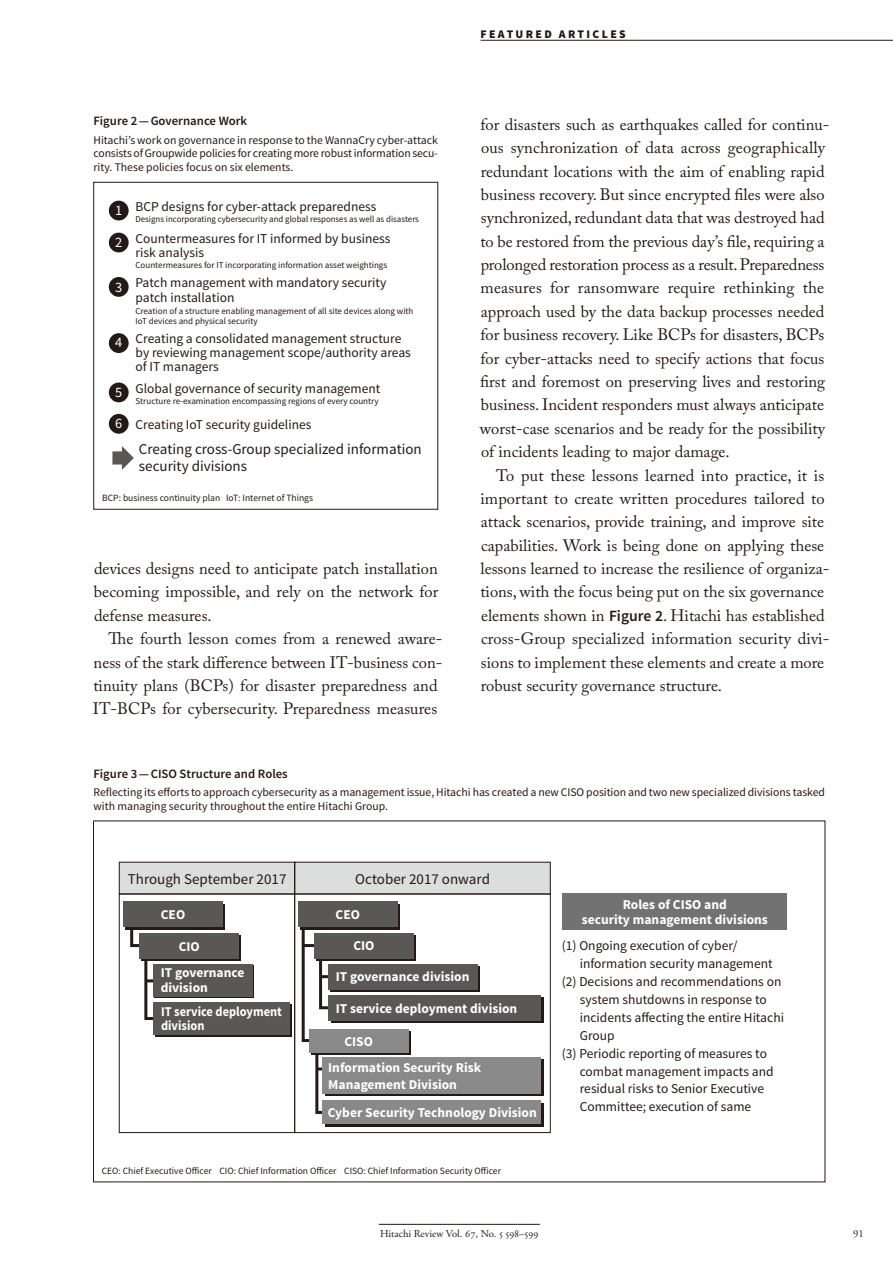
<style>
.page{position:relative;width:893px;height:1263px;background:#fff}
.page>*{position:absolute;margin:0;border:0;box-sizing:border-box;transform-origin:0 0}
.t1{font:16.5px/23.4px "Adobe Caslon Pro";color:#231916}
.t2{font:15px/16.5px "Source Sans Pro";color:#231916}
.t3{font:14.4px/31.3px "Source Sans Pro";color:#fff}
.t4{font:13.5px/14.2px "Source Sans Pro";color:#231916}
.t5{font:700 13.5px/26.4px "Source Sans Pro";color:#fff}
.t6{font:700 13.5px "Source Sans Pro";color:#fff;scale:.92 1}
.t7{font:600 12.75px "Source Sans Pro";color:#231916}
.t8{font:11.7px/13.8px "Source Sans Pro";letter-spacing:-.005em;color:#231916;text-align:justify}
.t9{font:900 11.7px "Source Sans Pro";letter-spacing:.2em;color:#231916}
.t10{font:10.65px "Adobe Garamond Pro";color:#231916}
.t11{font:9.6px "Source Sans Pro";color:#231916}
.t12{font:9px/10.5px "Source Sans Pro";color:#231916}
.s1{font-family:"Source Sans Pro";font-weight:600;font-size:15.6px}
.s2{color:#fff}
</style>
<div class="page">
<hr style="left:379px;top:1224px;width:161px;height:1px;background:#231916">
<hr style="left:480px;top:40px;width:412px;height:1px;background:#231916">
<svg style="left:112px;top:446px;width:22px;height:24px"></svg>
<div style="left:109px;top:201px;width:20px;height:19px;background:#231916;border-radius:50%"></div>
<div style="left:109px;top:233px;width:20px;height:19px;background:#231916;border-radius:50%"></div>
<div style="left:109px;top:277px;width:20px;height:20px;background:#231916;border-radius:50%"></div>
<div style="left:109px;top:333px;width:20px;height:20px;background:#231916;border-radius:50%"></div>
<div style="left:109px;top:383px;width:20px;height:19px;background:#231916;border-radius:50%"></div>
<div style="left:109px;top:414px;width:20px;height:20px;background:#231916;border-radius:50%"></div>
<svg style="left:130px;top:930px;width:25px;height:90px"></svg>
<hr style="left:146px;top:979px;width:75px;height:3px;background:#231916">
<svg style="left:301px;top:930px;width:98px;height:185px"></svg>
<hr style="left:317px;top:1067px;width:74px;height:3px;background:#231916">
<div style="left:125px;top:904px;width:100px;height:26px;background:#231916"></div>
<div style="left:141px;top:935px;width:100px;height:26px;background:#231916"></div>
<svg style="left:155px;top:1004px;width:136px;height:33px"></svg>
<div style="left:123px;top:902px;width:100px;height:25px;background:#595857"></div>
<div style="left:139px;top:933px;width:100px;height:26px;background:#595857"></div>
<div style="left:153px;top:1002px;width:136px;height:33px;background:#595857"></div>
<div style="left:155px;top:966px;width:99px;height:32px;background:#595857"></div>
<div style="left:153px;top:964px;width:100px;height:32px;background:#595857"></div>
<div style="left:119px;top:894px;width:176px;height:239px;border:1px solid #231916"></div>
<div style="left:300px;top:904px;width:99px;height:26px;background:#231916"></div>
<div style="left:316px;top:935px;width:100px;height:26px;background:#231916"></div>
<div style="left:330px;top:966px;width:149px;height:26px;background:#231916"></div>
<div style="left:331px;top:997px;width:212px;height:26px;background:#231916"></div>
<div style="left:298px;top:902px;width:99px;height:25px;background:#595857"></div>
<div style="left:314px;top:933px;width:100px;height:26px;background:#595857"></div>
<div style="left:328px;top:964px;width:149px;height:26px;background:#595857"></div>
<div style="left:328px;top:995px;width:213px;height:26px;background:#595857"></div>
<div style="left:294px;top:894px;width:257px;height:239px;border:1px solid #231916"></div>
<div style="left:311px;top:1031px;width:99px;height:23px;background:#898989"></div>
<div style="left:325px;top:1060px;width:218px;height:36px;background:#231916"></div>
<div style="left:325px;top:1103px;width:218px;height:23px;background:#231916"></div>
<div style="left:309px;top:1029px;width:99px;height:23px;background:#898989"></div>
<div style="left:323px;top:1057px;width:218px;height:37px;background:#898989"></div>
<div style="left:323px;top:1101px;width:218px;height:23px;background:#898989"></div>
<div style="left:562px;top:893px;width:224px;height:37px;background:#727272"></div>
<svg style="left:119px;top:861px;width:432px;height:34px;background:#cecece"></svg>
<p class="t9" style="left:480px;top:27px;width:147px">FEATURED ARTICLES</p>
<p class="t7" style="left:94px;top:116px;width:155px">Figure 2 — Governance Work</p>
<p class="t8" style="left:94px;top:134px;width:346px">Hitachi’s work on governance in response to the WannaCry cyber-attack consists of Groupwide policies for creating more robust information secu&shy;rity. These policies focus on six elements.</p>
<p class="t3" style="left:115px;top:196px;width:9px">1</p>
<p class="t3" style="left:115px;top:228px;width:9px">2</p>
<p class="t3" style="left:115px;top:272px;width:9px">3</p>
<p class="t3" style="left:115px;top:328px;width:9px">4</p>
<p class="t3" style="left:115px;top:378px;width:9px">5<br>6</p>
<p class="t4" style="left:135px;top:201px;width:242px">BCP designs for cyber-attack preparedness</p>
<p class="t12" style="left:135px;top:214px;width:285px">Designs incorporating cybersecurity and global responses as well as disasters</p>
<p class="t12" style="left:135px;top:260px;width:253px">Countermeasures for IT incorporating information asset weightings</p>
<p class="t4" style="left:135px;top:233px;width:256px">Countermeasures for IT informed by business risk analysis</p>
<p class="t4" style="left:135px;top:277px;width:252px">Patch management with mandatory security patch installation</p>
<p class="t4" style="left:135px;top:332px;width:277px">Creating a consolidated management structure by reviewing management scope/authority areas of IT managers</p>
<p class="t4" style="left:135px;top:382px;width:246px">Global governance of security management</p>
<p class="t4" style="left:135px;top:419px;width:177px">Creating IoT security guidelines</p>
<p class="t2" style="left:139px;top:442px;width:284px">Creating cross-Group specialized information security divisions</p>
<p class="t12" style="left:135px;top:306px;width:279px">Creation of a structure enabling management of all site devices along with<br>IoT devices and physical security</p>
<p class="t12" style="left:135px;top:396px;width:245px">Structure re-examination encompassing regions of every country</p>
<p class="t11" style="left:102px;top:494px;width:212px">BCP: business continuity plan IoT: Internet of Things</p>
<p class="t1" style="left:94px;top:559px;width:346px;text-align:justify">devices designs need to anticipate patch installation becoming impossible, and rely on the network for defense measures.</p>
<p class="t1" style="left:93px;top:629px;width:351px;text-indent:16px">The fourth lesson comes from a renewed aware&shy;ness of the stark difference between IT-business con&shy;tinuity plans (BCPs) for disaster preparedness and IT-BCPs for cybersecurity. Preparedness measures</p>
<p class="t1" style="left:480px;top:114px;width:351px">for disasters such as earthquakes called for continu&shy;ous synchronization of data across geographically redundant locations with the aim of enabling rapid business recovery. But since encrypted files were also synchronized, redundant data that was destroyed had to be restored from the previous day’s file, requiring a prolonged restoration process as a result. Preparedness measures for ransomware require rethinking the approach used by the data backup processes needed for business recovery. Like BCPs for disasters, BCPs for cyber-attacks need to specify actions that focus first and foremost on preserving lives and restoring business. Incident responders must always anticipate worst-case scenarios and be ready for the possibility of incidents leading to major damage.</p>
<p class="t1" style="left:480px;top:465px;width:351px;text-indent:16px">To put these lessons learned into practice, it is important to create written procedures tailored to attack scenarios, provide training, and improve site capabilities. Work is being done on applying these lessons learned to increase the resilience of organiza&shy;tions, with the focus being put on the six governance elements shown in <span class="s1">Figure 2</span>. Hitachi has established cross-Group specialized information security divi&shy;sions to implement these elements and create a more robust security governance structure.</p>
<p class="t7" style="left:94px;top:769px;width:196px">Figure 3 — CISO Structure and Roles</p>
<p class="t8" style="left:94px;top:787px;width:733px">Reflecting its efforts to approach cybersecurity as a management issue, Hitachi has created a new CISO position and two new specialized divisions tasked with managing security throughout the entire Hitachi Group.</p>
<p class="t2" style="left:128px;top:872px;width:160px">Through September 2017</p>
<p class="t2" style="left:355px;top:872px;width:136px">October 2017 onward</p>
<p class="t5" style="left:161px;top:902px;width:26px">CEO</p>
<p class="t5" style="left:161px;top:935px;width:85px;text-indent:18px">CIO<br>IT governance</p>
<p class="t5" style="left:161px;top:976px;width:123px;line-height:24px">division<br>IT service deployment</p>
<p class="t6" style="left:161px;top:1020px;width:49px">division</p>
<p class="t5" style="left:335px;top:902px;width:26px">CEO</p>
<p class="t5" style="left:353px;top:934px;width:23px">CIO</p>
<p class="t5" style="left:336px;top:965px;width:135px">IT governance division</p>
<p class="t5" style="left:336px;top:996px;width:183px">IT service deployment division</p>
<p class="t5" style="left:328px;top:1029px;width:154px;text-indent:16px">CISO<br>Information Security Risk</p>
<p class="t5" style="left:328px;top:1071px;width:211px;line-height:28.5px">Management Division<br>Cyber Security Technology Division</p>
<p class="t11" style="left:102px;top:1167px;width:401px">CEO: Chief Executive Officer CIO: Chief Information Officer CISO: Chief Information Security Officer</p>
<p class="t10" style="left:380px;top:1228px;width:160px">Hitachi Review Vol. 67, No. 5 598–599</p>
<p class="t5" style="left:582px;top:898px;width:188px;line-height:15px;text-align:center">Roles of CISO and<br>security management divisions</p>
<p class="t4" style="left:562px;top:940px;width:177px">(1) Ongoing execution of cyber/</p>
<p class="t4" style="left:580px;top:958px;width:194px">information security management</p>
<p class="t4" style="left:562px;top:976px;width:221px">(2) Decisions and recommendations on</p>
<p class="t4" style="left:580px;top:993px;width:189px">system shutdowns in response to</p>
<p class="t4" style="left:580px;top:1011px;width:206px">incidents affecting the entire Hitachi</p>
<p class="t4" style="left:580px;top:1029px;width:36px">Group</p>
<p class="t4" style="left:562px;top:1047px;width:207px">(3) Periodic reporting of measures to</p>
<p class="t4" style="left:580px;top:1065px;width:195px">combat management impacts and</p>
<p class="t4" style="left:580px;top:1083px;width:186px">residual risks to Senior Executive</p>
<p class="t4" style="left:580px;top:1101px;width:173px">Committee; execution of same</p>
<p class="t10" style="left:853px;top:1228px;width:15px">91<span class="s2">.</span></p>
</div>
